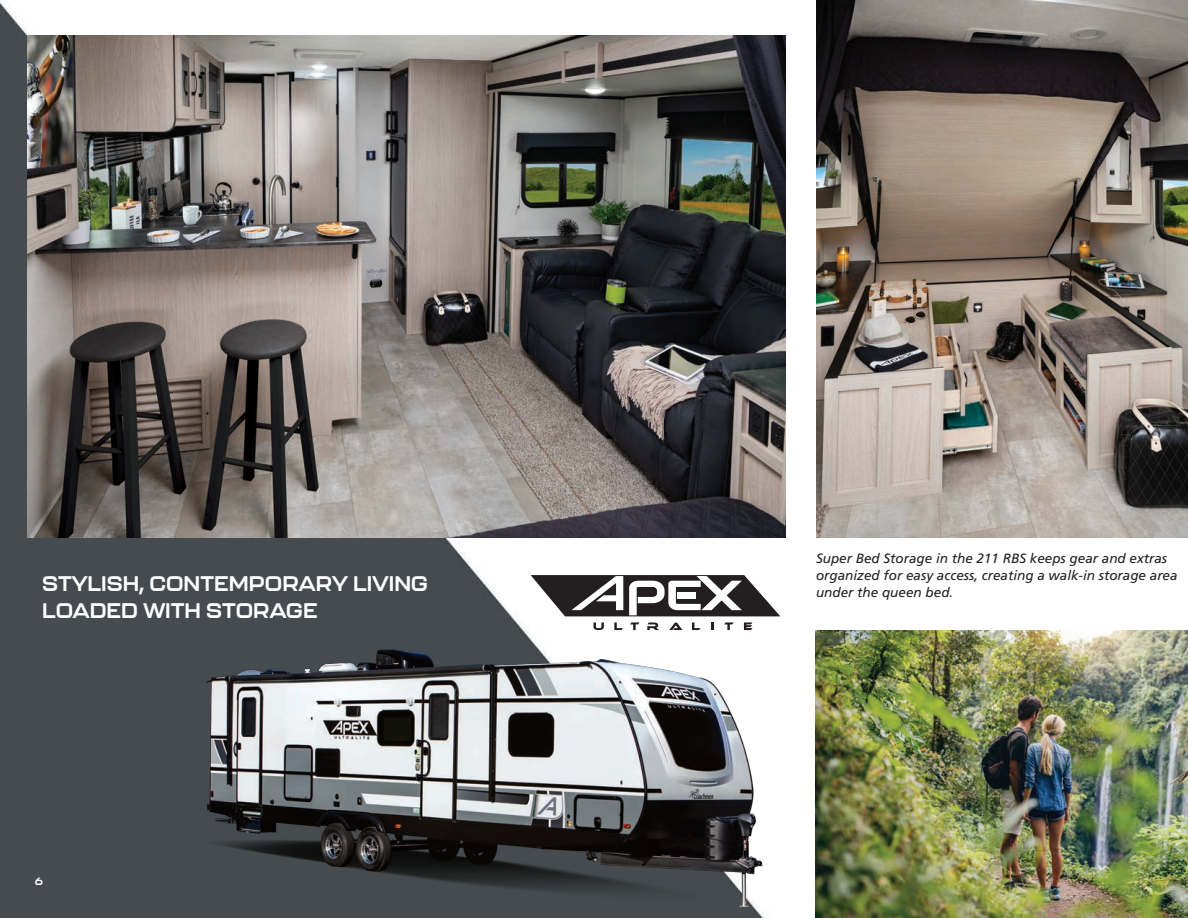
<style>
.page{position:relative;width:1188px;height:918px;background:#fff}
.page>*{position:absolute;margin:0;border:0;box-sizing:border-box;transform-origin:0 0}
.t1{font:700 21px/27px "Kallisto";color:#fff}
.t2{font:italic 13.5px/17.2px "Frutiger";color:#231f20}
.t3{font:700 10.5px "Kallisto";color:#fff}
</style>
<div class="page">
<img style="left:0;top:0;width:1188px;height:918px">
<svg style="left:531px;top:575px;width:249px;height:33px"></svg>
<img style="left:27px;top:35px;width:759px;height:502px">
<img style="left:186px;top:608px;width:600px;height:310px">
<img style="left:816px;top:0;width:372px;height:537px">
<img style="left:816px;top:631px;width:372px;height:287px">
<p class="t1" style="left:42px;top:572px;width:387px">STYLISH, CONTEMPORARY LIVING<br>LOADED WITH STORAGE</p>
<p class="t3" style="left:35px;top:877px;width:10px">6</p>
<p class="t2" style="left:816px;top:551px;width:363px">Super Bed Storage in the 211 RBS keeps gear and extras organized for easy access, creating a walk-in storage area under the queen bed.</p>
</div>
